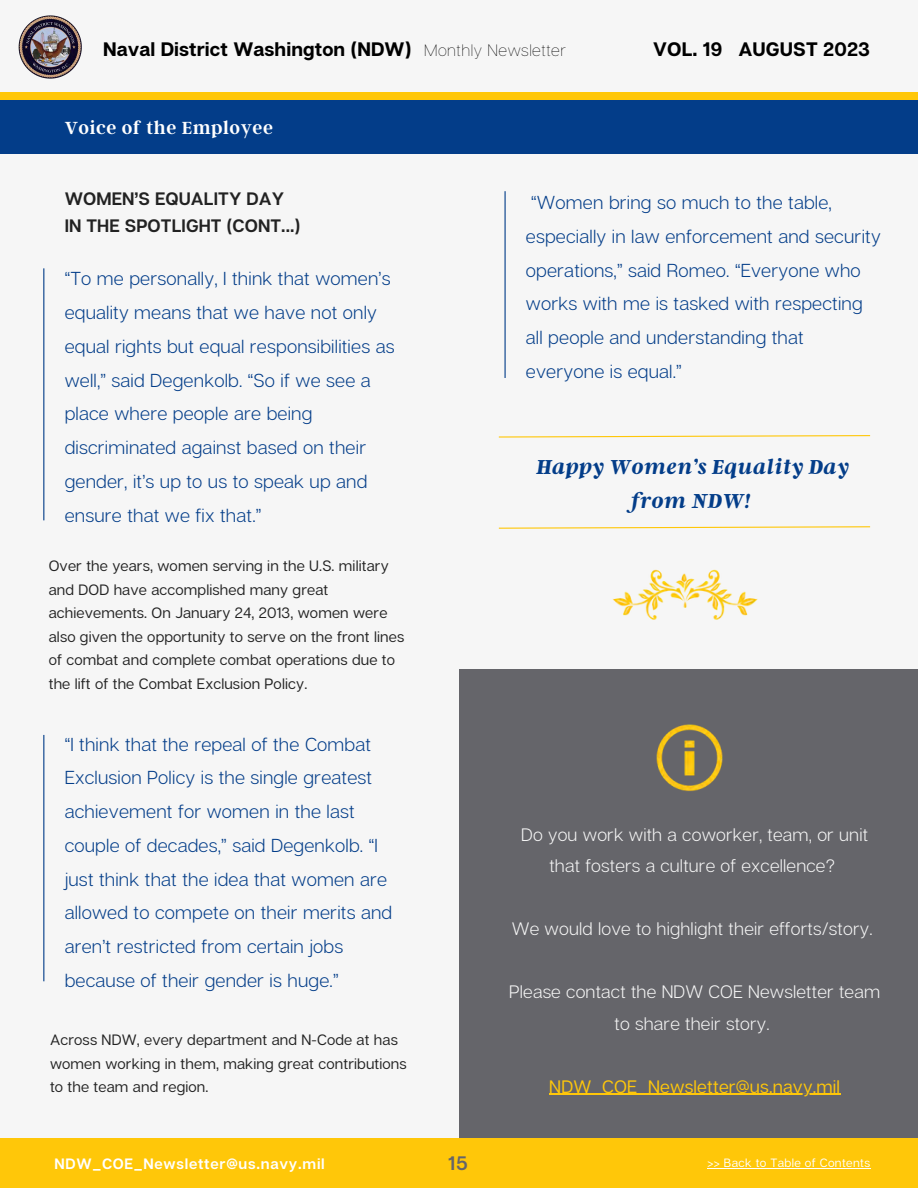
<style>
.page{position:relative;width:918px;height:1188px;background:#f6f6f6}
.page>*{position:absolute;margin:0;border:0;box-sizing:border-box;transform-origin:0 0}
.t1{font:italic 700 22.5px "Argent CF";letter-spacing:.01em;color:#033d89}
.t2{font:700 19.5px "Articulat CF";letter-spacing:.005em;color:#000}
.t3{font:600 19.5px "Argent CF";letter-spacing:.03em;color:#fff}
.t4{font:600 19.5px "Articulat CF";color:#65656a}
.t5{font:300 18.75px/33.8px "Articulat CF";letter-spacing:.01em;color:#033d89}
.t6{font:300 18px/31.5px "Articulat CF";letter-spacing:.01em;color:#f6f6f6;text-align:center}
.t7{font:600 18px "Articulat CF";letter-spacing:.005em;color:#222}
.t8{font:18px "Articulat CF";letter-spacing:.01em;color:#ffc709}
.t9{font:100 16.5px "Articulat CF";letter-spacing:.03em;color:#000}
.t10{font:15px/23.7px "Articulat CF";letter-spacing:.01em;color:#222}
.t11{font:600 15px "Articulat CF";letter-spacing:.05em;color:#fff}
.t12{font:12px "Articulat CF";letter-spacing:.03em;color:#fff}
</style>
<div class="page">
<img style="left:18px;top:15px;width:64px;height:64px">
<div style="left:459px;top:670px;width:459px;height:508px;background:#65656a"></div>
<div style="left:0;top:100px;width:918px;height:54px;background:#033d89"></div>
<div style="left:0;top:92px;width:918px;height:8px;background:#ffc709"></div>
<div style="left:0;top:1139px;width:918px;height:49px;background:#ffc709"></div>
<img style="left:656px;top:724px;width:67px;height:67px">
<hr style="left:43px;top:268px;width:1px;height:252px;background:#033d89">
<hr style="left:43px;top:735px;width:1px;height:246px;background:#033d89">
<hr style="left:505px;top:191px;width:1px;height:187px;background:#033d89">
<hr style="left:707px;top:1168px;width:164px;height:1px;background:#fff">
<hr style="left:549px;top:1094px;width:291px;height:1px;background:#ffc709">
<svg style="left:498px;top:435px;width:373px;height:3px"></svg>
<svg style="left:498px;top:526px;width:373px;height:3px"></svg>
<img style="left:612px;top:569px;width:146px;height:51px">
<p class="t2" style="left:103px;top:37px;width:310px">Naval District Washington (NDW)</p>
<p class="t9" style="left:424px;top:40px;width:143px">Monthly Newsletter</p>
<p class="t3" style="left:65px;top:115px;width:210px">Voice of the Employee</p>
<p class="t2" style="left:653px;top:37px;width:218px">VOL. 19 AUGUST 2023</p>
<p class="t7" style="left:65px;top:187px;width:221px">WOMEN’S EQUALITY DAY</p>
<p class="t7" style="left:65px;top:214px;width:237px">IN THE SPOTLIGHT (CONT...)</p>
<p class="t5" style="left:65px;top:261px;width:331px">“To me personally, I think that women’s equality means that we have not only equal rights but equal responsibilities as well,” said Degenkolb. “So if we see a place where people are being discriminated against based on their gender, it’s up to us to speak up and ensure that we fix that.”</p>
<p class="t10" style="left:49px;top:553px;width:357px">Over the years, women serving in the U.S. military and DOD have accomplished many great achievements. On January 24, 2013, women were also given the opportunity to serve on the front lines of combat and complete combat operations due to the lift of the Combat Exclusion Policy.</p>
<p class="t5" style="left:65px;top:727px;width:329px">“I think that the repeal of the Combat Exclusion Policy is the single greatest achievement for women in the last couple of decades,” said Degenkolb. “I just think that the idea that women are allowed to compete on their merits and aren’t restricted from certain jobs because of their gender is huge.”</p>
<p class="t10" style="left:50px;top:1028px;width:358px">Across NDW, every department and N-Code at has women working in them, making great contributions to the team and region.</p>
<p class="t5" style="left:526px;top:185px;width:356px">“Women bring so much to the table, especially in law enforcement and security operations,” said Romeo. “Everyone who works with me is tasked with respecting all people and understanding that everyone is equal.”</p>
<p class="t1" style="left:537px;top:452px;width:314px">Happy Women’s Equality Day</p>
<p class="t1" style="left:630px;top:487px;width:121px">from NDW!</p>
<p class="t6" style="left:521px;top:818px;width:348px">Do you work with a coworker, team, or unit that fosters a culture of excellence?</p>
<p class="t6" style="left:512px;top:913px;width:362px">We would love to highlight their efforts/story.</p>
<p class="t6" style="left:509px;top:976px;width:372px">Please contact the NDW COE Newsletter team to share their story.</p>
<p class="t8" style="left:549px;top:1075px;width:292px">NDW_COE_Newsletter@us.navy.mil</p>
<p class="t4" style="left:448px;top:1151px;width:21px">15</p>
<p class="t11" style="left:54px;top:1154px;width:272px">NDW_COE_Newsletter@us.navy.mil</p>
<p class="t12" style="left:707px;top:1155px;width:164px">&gt;&gt; Back to Table of Contents</p>
</div>
